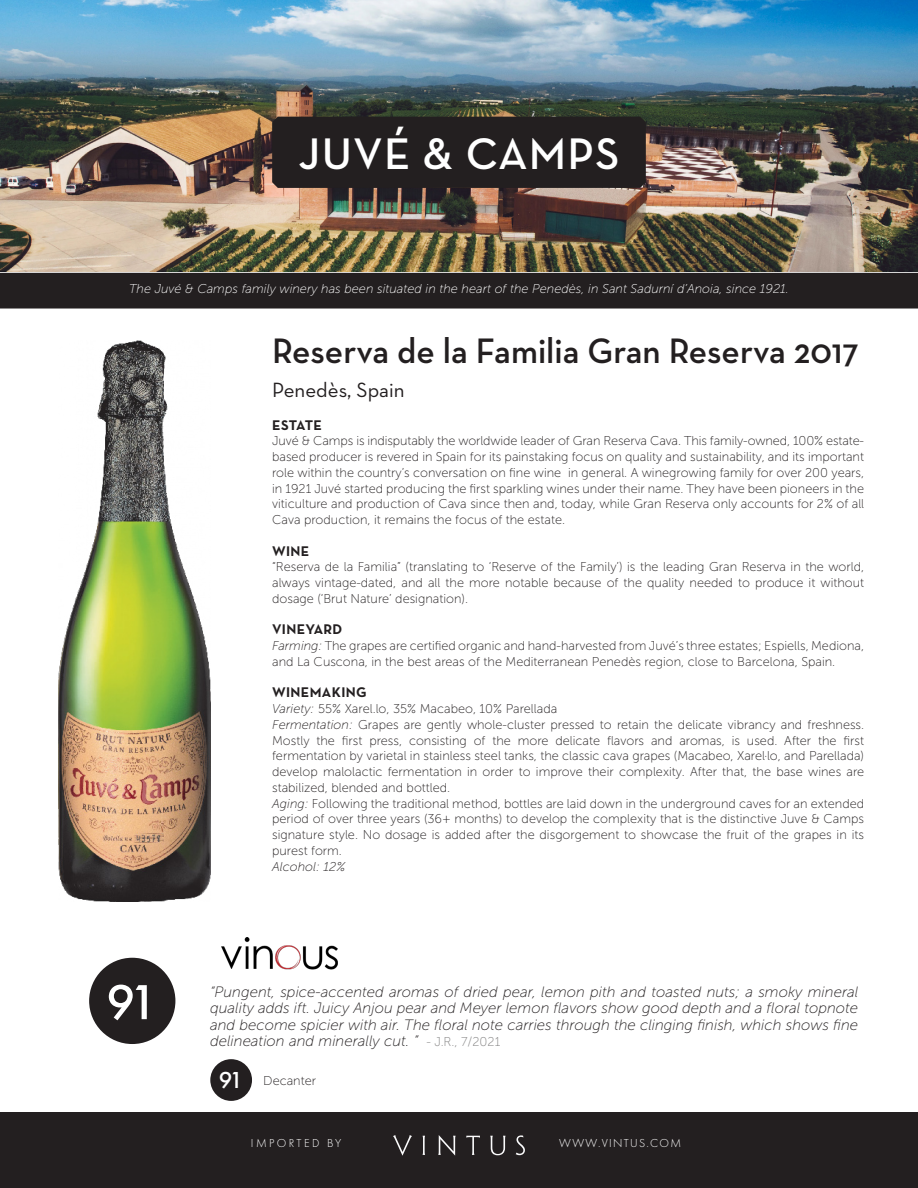
<style>
.page{position:relative;width:918px;height:1188px;background:#fff}
.page>*{position:absolute;margin:0;border:0;box-sizing:border-box;transform-origin:0 0}
.t1{font:500 51px "Futura PT";color:#fff}
.t2{font:600 45px "Neutraface Text";letter-spacing:.025em;color:#fff}
.t3{font:600 36px "Neutraface Text";color:#231f20}
.t4{font:500 24px "Futura PT";color:#fff}
.t5{font:21px "Neutraface Text";color:#231f20}
.t6{font:italic 15px/16.5px "Museo Sans 100";color:#231f20;text-align:justify}
.t7{font:700 14.25px "Neutraface Text";letter-spacing:.025em;color:#231f20}
.t8{font:12.75px/15.8px "Museo Sans 100";color:#231f20;text-align:justify}
.t9{font:italic 12.75px "Museo Sans 100";color:#fff}
.t10{font:italic 12.75px "Museo Sans 100";color:#231f20}
.t11{font:300 12px "Futura PT";letter-spacing:.11em;color:#fff}
.t12{font:300 12px "Futura PT";letter-spacing:.2em;color:#fff}
.s1{font-style:italic}
.s2{font-style:normal;font-size:12.75px;color:#7f7e7e}
</style>
<div class="page">
<div style="left:89px;top:958px;width:86px;height:86px;background:#231f20;border-radius:50%"></div>
<div style="left:210px;top:1059px;width:42px;height:42px;background:#231f20;border-radius:50%"></div>
<img style="left:221px;top:937px;width:117px;height:33px">
<img style="left:1px;top:0;width:916px;height:271px">
<div style="left:1px;top:274px;width:916px;height:34px;background:#231f20"></div>
<div style="left:0;top:273px;width:918px;height:36px;border:2px solid #231f20"></div>
<div style="left:272px;top:117px;width:374px;height:71px;background:#231f20"></div>
<div style="left:0;top:1112px;width:918px;height:76px;background:#231f20"></div>
<svg style="left:516px;top:1135px;width:9px;height:20px"></svg>
<svg style="left:466px;top:1136px;width:14px;height:19px"></svg>
<svg style="left:438px;top:1135px;width:18px;height:21px"></svg>
<svg style="left:423px;top:1136px;width:2px;height:19px"></svg>
<svg style="left:393px;top:1135px;width:19px;height:21px"></svg>
<svg style="left:490px;top:1136px;width:16px;height:19px"></svg>
<img style="left:58px;top:340px;width:152px;height:562px">
<p class="t2" style="left:299px;top:126px;width:322px">JUVÉ &amp; CAMPS</p>
<p class="t9" style="left:129px;top:282px;width:661px">The Juvé &amp; Camps family winery has been situated in the heart of the Penedès, in Sant Sadurní d’Anoia, since 1921.</p>
<p class="t3" style="left:272px;top:328px;width:588px">Reserva de la Familia Gran Reserva 2017</p>
<p class="t5" style="left:272px;top:376px;width:134px">Penedès, Spain</p>
<p class="t7" style="left:272px;top:416px;width:51px">ESTATE</p>
<p class="t8" style="left:272px;top:433px;width:594px">Juvé &amp; Camps is indisputably the worldwide leader of Gran Reserva Cava. This family-owned, 100% estate&shy;based producer is revered in Spain for its painstaking focus on quality and sustainability, and its important role within the country’s conversation on fine wine in general. A winegrowing family for over 200 years, in 1921 Juvé started producing the first sparkling wines under their name. They have been pioneers in the viticulture and production of Cava since then and, today, while Gran Reserva only accounts for 2% of all Cava production, it remains the focus of the estate.</p>
<p class="t7" style="left:272px;top:542px;width:39px">WINE</p>
<p class="t8" style="left:272px;top:559px;width:594px">“Reserva de la Familia” (translating to ‘Reserve of the Family’) is the leading Gran Reserva in the world, always vintage-dated, and all the more notable because of the quality needed to produce it without dosage (‘Brut Nature’ designation).</p>
<p class="t7" style="left:272px;top:620px;width:72px">VINEYARD</p>
<p class="t8" style="left:272px;top:638px;width:594px"><span class="s1">Farming:</span> The grapes are certified organic and hand-harvested from Juvé’s three estates; Espiells, Mediona, and La Cuscona, in the best areas of the Mediterranean Penedès region, close to Barcelona, Spain.</p>
<p class="t7" style="left:272px;top:683px;width:96px">WINEMAKING</p>
<p class="t8" style="left:272px;top:701px;width:287px"><span class="s1">Variety:</span> 55% Xarel.lo, 35% Macabeo, 10% Parellada</p>
<p class="t8" style="left:272px;top:717px;width:594px"><span class="s1">Fermentation:</span> Grapes are gently whole-cluster pressed to retain the delicate vibrancy and freshness.<br>Mostly the first press, consisting of the more delicate flavors and aromas, is used. After the first fermentation by varietal in stainless steel tanks, the classic cava grapes (Macabeo, Xarel·lo, and Parellada) develop malolactic fermentation in order to improve their complexity. After that, the base wines are stabilized, blended and bottled.</p>
<p class="t8" style="left:272px;top:795px;width:594px"><span class="s1">Aging:</span> Following the traditional method, bottles are laid down in the underground caves for an extended period of over three years (36+ months) to develop the complexity that is the distinctive Juve &amp; Camps signature style. No dosage is added after the disgorgement to showcase the fruit of the grapes in its purest form.</p>
<p class="t10" style="left:272px;top:859px;width:75px">Alcohol: 12%</p>
<p class="t1" style="left:106px;top:971px;width:53px">91</p>
<p class="t6" style="left:210px;top:983px;width:650px">“Pungent, spice-accented aromas of dried pear, lemon pith and toasted nuts; a smoky mineral quality adds ift. Juicy Anjou pear and Meyer lemon flavors show good depth and a floral topnote and become spicier with air. The floral note carries through the clinging finish, which shows fine delineation and minerally cut. ” <span class="s2">- J.R., 7/2021</span></p>
<p class="t4" style="left:219px;top:1066px;width:26px">91</p>
<p class="t8" style="left:263px;top:1073px;width:54px">Decanter</p>
<p class="t12" style="left:251px;top:1137px;width:92px">IMPORTED BY</p>
<p class="t11" style="left:559px;top:1137px;width:123px">WWW.VINTUS.COM</p>
</div>
